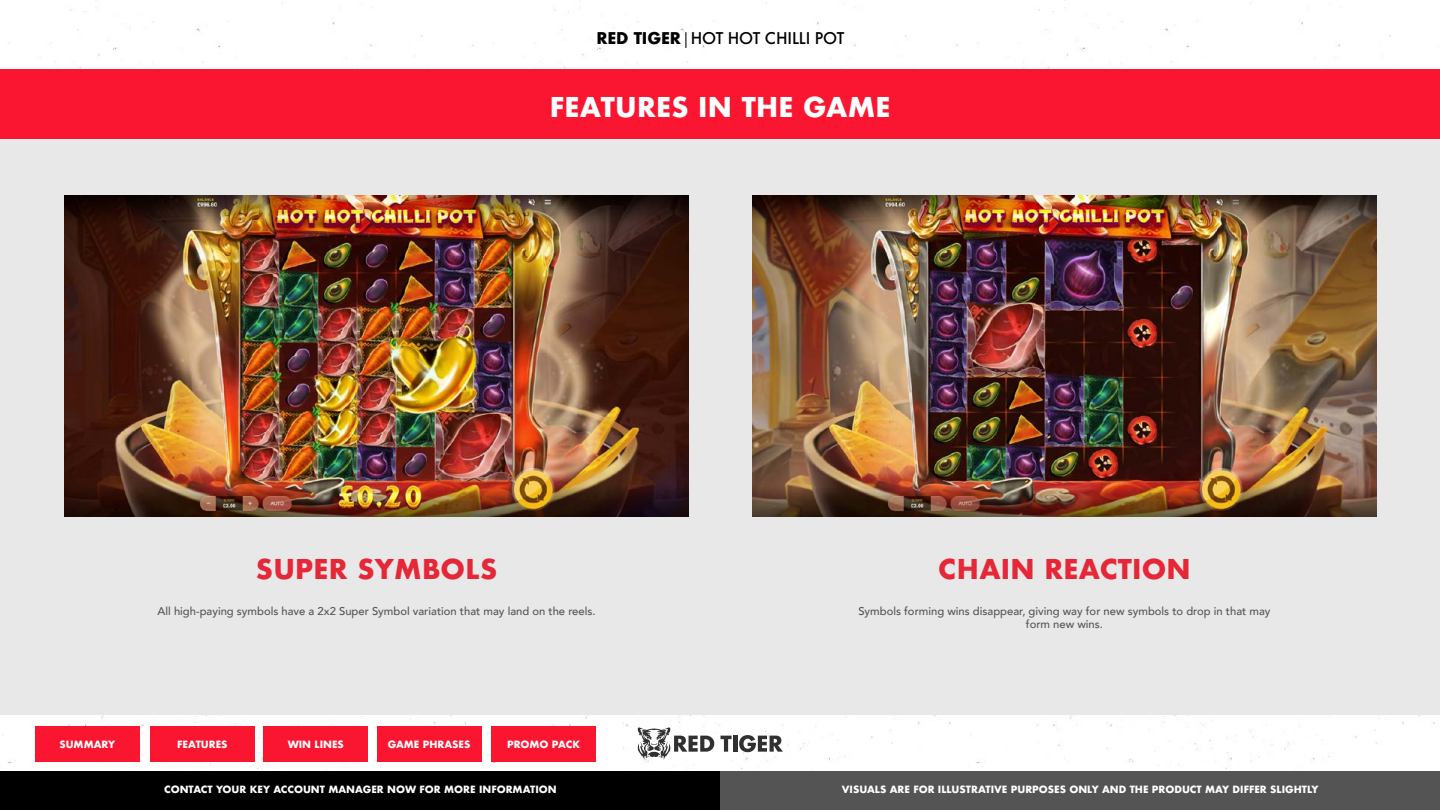
<style>
.page{position:relative;width:1440px;height:810px;background:#fff}
.page>*{position:absolute;margin:0;border:0;box-sizing:border-box;transform-origin:0 0}
.t1{font:700 26.55px "Futura";letter-spacing:.01em;color:#e62737}
.t2{font:700 26.55px "Futura";letter-spacing:.01em;color:#fff}
.t3{font:500 15.75px "Futura";letter-spacing:-.01em;color:#000}
.t4{font:500 11.25px/13.5px "Avenir";color:#545454;text-align:center}
.t5{font:700 9.75px "Futura";color:#fff}
.s1{font-weight:700}
.s2{font-family:"Myriad Pro";font-weight:400}
</style>
<div class="page">
<svg style="left:638px;top:727px;width:76px;height:33px"></svg>
<svg style="left:721px;top:736px;width:11px;height:16px"></svg>
<hr style="left:733px;top:736px;width:4px;height:16px;background:#303030">
<svg style="left:739px;top:735px;width:44px;height:17px"></svg>
<div style="left:0;top:70px;width:1440px;height:644px;background:#e8e8e8"></div>
<div style="left:0;top:69px;width:1440px;height:69px;background:#fa1631"></div>
<div style="left:0;top:771px;width:720px;height:39px;background:#000"></div>
<div style="left:720px;top:771px;width:720px;height:39px;background:#545454"></div>
<img style="left:65px;top:196px;width:623px;height:320px">
<img style="left:753px;top:196px;width:623px;height:320px">
<div style="left:35px;top:726px;width:105px;height:35px;background:#fa1631"></div>
<div style="left:150px;top:726px;width:105px;height:35px;background:#fa1631"></div>
<div style="left:263px;top:726px;width:105px;height:35px;background:#fa1631"></div>
<div style="left:377px;top:726px;width:105px;height:35px;background:#fa1631"></div>
<div style="left:491px;top:726px;width:105px;height:35px;background:#fa1631"></div>
<h2 class="t3" style="left:596px;top:27px;width:249px"><span class="s1">RED TIGER</span> <span class="s2">|</span> HOT HOT CHILLI POT</h2>
<h1 class="t2" style="left:550px;top:88px;width:342px">FEATURES IN THE GAME</h1>
<h1 class="t1" style="left:256px;top:550px;width:243px">SUPER SYMBOLS</h1>
<h1 class="t1" style="left:938px;top:550px;width:254px">CHAIN REACTION</h1>
<p class="t4" style="left:158px;top:604px;width:440px">All high-paying symbols have a 2x2 Super Symbol variation that may land on the reels.</p>
<p class="t4" style="left:858px;top:604px;width:414px">Symbols forming wins disappear, giving way for new symbols to drop in that may form new wins.</p>
<p class="t5" style="left:59px;top:737px;width:57px">SUMMARY</p>
<p class="t5" style="left:177px;top:737px;width:52px">FEATURES</p>
<p class="t5" style="left:288px;top:737px;width:58px">WIN LINES</p>
<p class="t5" style="left:388px;top:737px;width:84px">GAME PHRASES</p>
<p class="t5" style="left:507px;top:737px;width:75px">PROMO PACK</p>
<p class="t5" style="left:164px;top:783px;width:394px">CONTACT YOUR KEY ACCOUNT MANAGER NOW FOR MORE INFORMATION</p>
<p class="t5" style="left:842px;top:783px;width:478px">VISUALS ARE FOR ILLUSTRATIVE PURPOSES ONLY AND THE PRODUCT MAY DIFFER SLIGHTLY</p>
</div>
